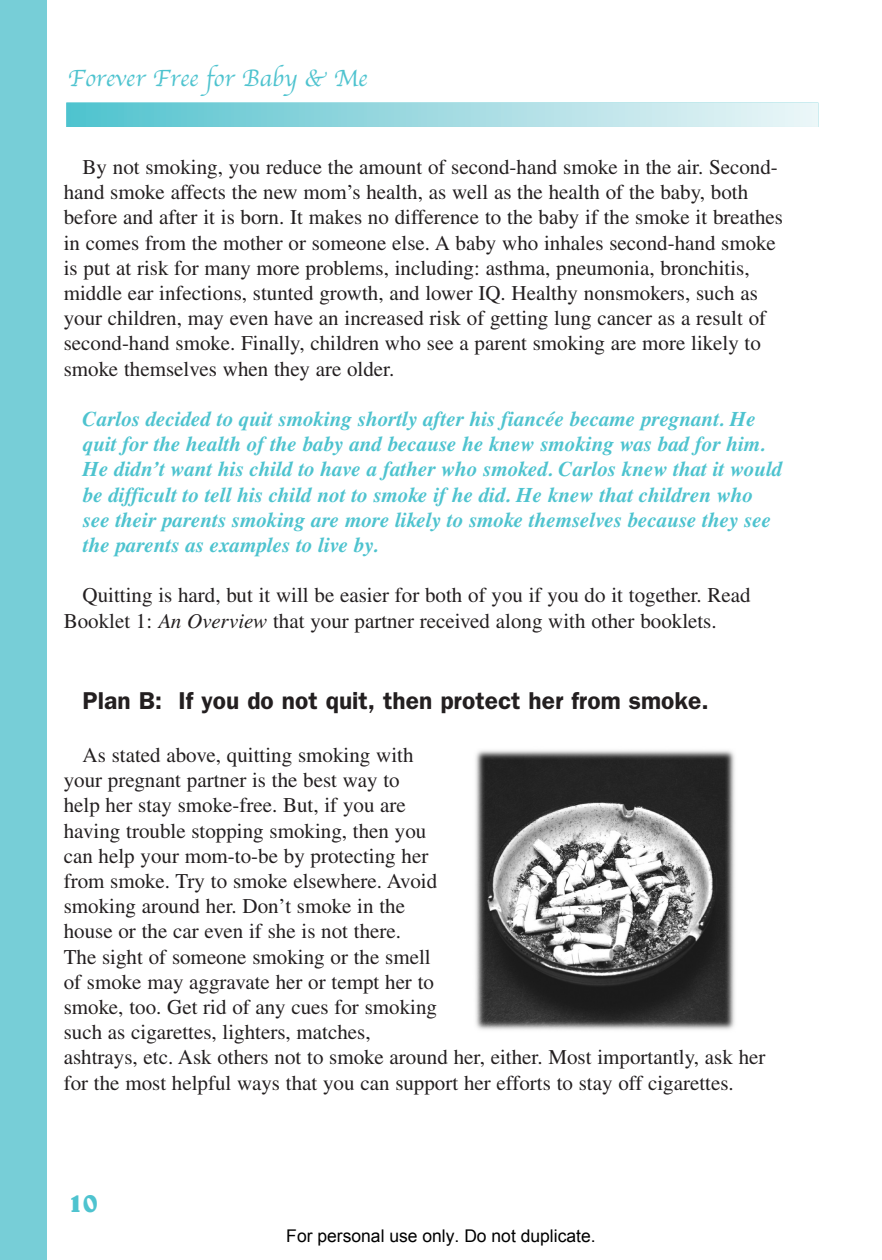
<style>
.page{position:relative;width:882px;height:1260px;background:#fff}
.page>*{position:absolute;margin:0;border:0;box-sizing:border-box;transform-origin:0 0}
.t1{font:700 28px "Belwe";color:#4ec3cf}
.t2{font:600 24.5px "Franklin Gothic";color:#231f20}
.t3{font:24.5px "Apple Chancery";color:#4ec3cf}
.t4{font:21px/25.2px "Times";color:#231f20}
.t5{font:italic 700 21px/25.2px "Times";color:#4ec3cf}
.t6{font:17.5px "Arial";color:#000}
.s1{font-style:italic}
</style>
<div class="page">
<div style="left:66px;top:103px;width:752px;height:24px;background:linear-gradient(to right,#52c2ce,#eef5f7)"></div>
<div style="left:0;top:0;width:46px;height:1260px;background:#77ced7"></div>
<img style="left:475px;top:750px;width:260px;height:280px">
<p class="t3" style="left:68px;top:63px;width:301px">Forever Free for Baby &amp; Me</p>
<p class="t4" style="left:64px;top:156px;width:721px;text-indent:19px">By not smoking, you reduce the amount of second-hand smoke in the air. Second&shy;hand smoke affects the new mom’s health, as well as the health of the baby, both before and after it is born. It makes no difference to the baby if the smoke it breathes in comes from the mother or someone else. A baby who inhales second-hand smoke is put at risk for many more problems, including: asthma, pneumonia, bronchitis, middle ear infections, stunted growth, and lower IQ. Healthy nonsmokers, such as your children, may even have an increased risk of getting lung cancer as a result of second-hand smoke. Finally, children who see a parent smoking are more likely to smoke themselves when they are older.</p>
<p class="t5" style="left:83px;top:408px;width:701px">Carlos decided to quit smoking shortly after his fiancée became pregnant. He quit for the health of the baby and because he knew smoking was bad for him.<br>He didn’t want his child to have a father who smoked. Carlos knew that it would be difficult to tell his child not to smoke if he did. He knew that children who see their parents smoking are more likely to smoke themselves because they see the parents as examples to live by.</p>
<p class="t4" style="left:64px;top:585px;width:688px;text-indent:19px">Quitting is hard, but it will be easier for both of you if you do it together. Read<br>Booklet 1: <span class="s1">An Overview</span> that your partner received along with other booklets.</p>
<p class="t2" style="left:83px;top:693px;width:628px">Plan B: If you do not quit, then protect her from smoke.</p>
<p class="t4" style="left:64px;top:744px;width:703px;text-indent:19px">As stated above, quitting smoking with<br>your pregnant partner is the best way to<br>help her stay smoke-free. But, if you are<br>having trouble stopping smoking, then you<br>can help your mom-to-be by protecting her<br>from smoke. Try to smoke elsewhere. Avoid<br>smoking around her. Don’t smoke in the<br>house or the car even if she is not there.<br>The sight of someone smoking or the smell<br>of smoke may aggravate her or tempt her to<br>smoke, too. Get rid of any cues for smoking<br>such as cigarettes, lighters, matches,<br>ashtrays, etc. Ask others not to smoke around her, either. Most importantly, ask her for the most helpful ways that you can support her efforts to stay off cigarettes.</p>
<h1 class="t1" style="left:68px;top:1192px;width:32px">10</h1>
<p class="t6" style="left:286px;top:1225px;width:311px">For personal use only. Do not duplicate.</p>
</div>
